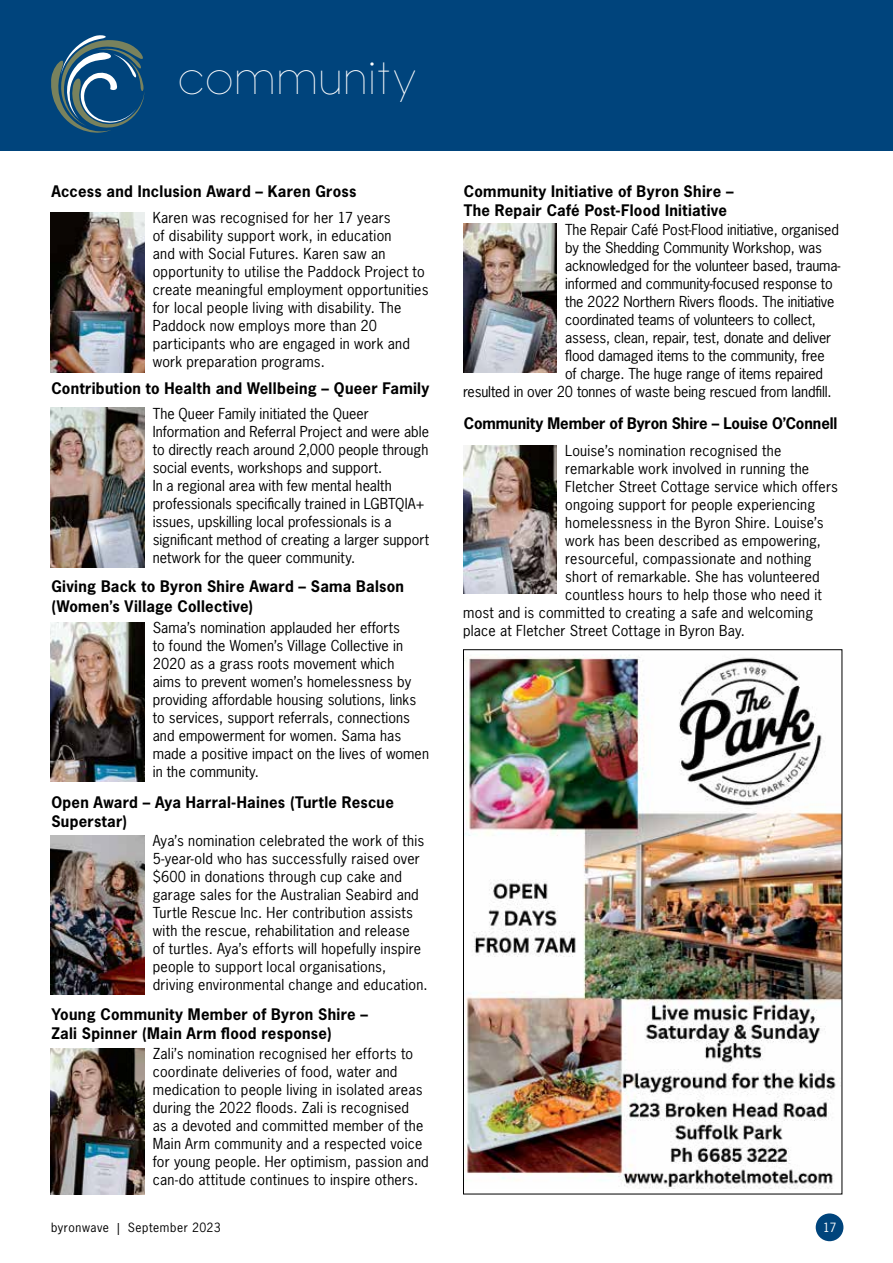
<style>
.page{position:relative;width:893px;height:1263px;background:#fff}
.page>*{position:absolute;margin:0;border:0;box-sizing:border-box;transform-origin:0 0}
.t1{font:31.5px "Bondoluo Peek";letter-spacing:.12em;color:#fff}
.t2{font:700 15px/19.5px "News Gothic Std";letter-spacing:.02em;color:#000}
.t3{font:700 15px "News Gothic Std";letter-spacing:-.005em;color:#000}
.t4{font:14.25px/18px "News Gothic Std";letter-spacing:.01em;color:#000}
.t5{font:14.25px "News Gothic Std";letter-spacing:-.01em;color:#000}
.t6{font:12px "News Gothic Std";letter-spacing:.045em;color:#000}
.t7{font:12px "News Gothic Std";color:#fff}
</style>
<div class="page">
<div style="left:816px;top:1213px;width:27px;height:28px;background:#00447c;border-radius:50%"></div>
<img style="left:51px;top:212px;width:93px;height:160px">
<img style="left:51px;top:622px;width:93px;height:160px">
<img style="left:51px;top:835px;width:93px;height:160px">
<img style="left:463px;top:445px;width:94px;height:149px">
<img style="left:51px;top:408px;width:93px;height:160px">
<img style="left:463px;top:224px;width:94px;height:148px">
<img style="left:51px;top:1048px;width:93px;height:147px">
<img style="left:465px;top:655px;width:375px;height:534px">
<div style="left:0;top:0;width:893px;height:151px;background:#00447c"></div>
<svg style="left:51px;top:35px;width:94px;height:98px"></svg>
<h1 class="t1" style="left:179px;top:60px;width:239px">COMMUNITY</h1>
<p class="t2" style="left:51px;top:181px;width:306px">Access and Inclusion Award – Karen Gross</p>
<p class="t4" style="left:153px;top:209px;width:277px">Karen was recognised for her 17 years<br>of disability support work, in education<br>and with Social Futures. Karen saw an opportunity to utilise the Paddock Project to create meaningful employment opportunities for local people living with disability. The Paddock now employs more than 20 participants who are engaged in work and work preparation programs.</p>
<p class="t2" style="left:51px;top:379px;width:380px">Contribution to Health and Wellbeing – Queer Family</p>
<p class="t4" style="left:153px;top:404px;width:278px">The Queer Family initiated the Queer Information and Referral Project and were able to directly reach around 2,000 people through social events, workshops and support.<br>In a regional area with few mental health professionals specifically trained in LGBTQIA+ issues, upskilling local professionals is a significant method of creating a larger support network for the queer community.</p>
<p class="t2" style="left:51px;top:576px;width:354px">Giving Back to Byron Shire Award – Sama Balson (Women’s Village Collective)</p>
<p class="t4" style="left:153px;top:619px;width:278px">Sama’s nomination applauded her efforts<br>to found the Women’s Village Collective in 2020 as a grass roots movement which<br>aims to prevent women’s homelessness by providing affordable housing solutions, links to services, support referrals, connections and empowerment for women. Sama has made a positive impact on the lives of women in the community.</p>
<p class="t2" style="left:51px;top:792px;width:344px">Open Award – Aya Harral-Haines (Turtle Rescue<br>Superstar)</p>
<p class="t4" style="left:153px;top:832px;width:276px">Aya’s nomination celebrated the work of this 5-year-old who has successfully raised over $600 in donations through cup cake and garage sales for the Australian Seabird and Turtle Rescue Inc. Her contribution assists with the rescue, rehabilitation and release<br>of turtles. Aya’s efforts will hopefully inspire people to support local organisations, driving environmental change and education.</p>
<p class="t2" style="left:51px;top:1004px;width:318px">Young Community Member of Byron Shire –<br>Zali Spinner (Main Arm flood response)</p>
<p class="t4" style="left:153px;top:1045px;width:278px">Zali’s nomination recognised her efforts to coordinate deliveries of food, water and medication to people living in isolated areas during the 2022 floods. Zali is recognised<br>as a devoted and committed member of the Main Arm community and a respected voice for young people. Her optimism, passion and can-do attitude continues to inspire others.</p>
<p class="t2" style="left:464px;top:181px;width:271px">Community Initiative of Byron Shire –<br>The Repair Café Post-Flood Initiative</p>
<p class="t5" style="left:565px;top:220px;width:275px">The Repair Café Post-Flood initiative, organised</p>
<p class="t5" style="left:565px;top:238px;width:258px">by the Shedding Community Workshop, was</p>
<p class="t5" style="left:565px;top:256px;width:277px">acknowledged for the volunteer based, trauma-</p>
<p class="t5" style="left:565px;top:274px;width:269px">informed and community-focused response to</p>
<p class="t5" style="left:565px;top:292px;width:271px">the 2022 Northern Rivers floods. The initiative</p>
<p class="t5" style="left:565px;top:310px;width:252px">coordinated teams of volunteers to collect,</p>
<p class="t5" style="left:565px;top:328px;width:268px">assess, clean, repair, test, donate and deliver</p>
<p class="t5" style="left:565px;top:346px;width:261px">flood damaged items to the community, free</p>
<p class="t5" style="left:565px;top:364px;width:259px">of charge. The huge range of items repaired</p>
<p class="t5" style="left:463px;top:382px;width:370px">resulted in over 20 tonnes of waste being rescued from landfill.</p>
<p class="t3" style="left:464px;top:414px;width:375px">Community Member of Byron Shire – Louise O’Connell</p>
<p class="t4" style="left:565px;top:442px;width:218px">Louise’s nomination recognised the</p>
<p class="t4" style="left:565px;top:460px;width:246px">remarkable work involved in running the</p>
<p class="t4" style="left:565px;top:478px;width:274px">Fletcher Street Cottage service which offers</p>
<p class="t4" style="left:565px;top:496px;width:252px">ongoing support for people experiencing</p>
<p class="t4" style="left:565px;top:514px;width:260px">homelessness in the Byron Shire. Louise’s</p>
<p class="t4" style="left:565px;top:532px;width:257px">work has been described as empowering,</p>
<p class="t4" style="left:565px;top:550px;width:248px">resourceful, compassionate and nothing</p>
<p class="t4" style="left:565px;top:568px;width:256px">short of remarkable. She has volunteered</p>
<p class="t4" style="left:565px;top:586px;width:258px">countless hours to help those who need it</p>
<p class="t4" style="left:463px;top:604px;width:352px">most and is committed to creating a safe and welcoming</p>
<p class="t4" style="left:463px;top:622px;width:283px">place at Fletcher Street Cottage in Byron Bay.</p>
<p class="t6" style="left:51px;top:1220px;width:171px">byronwave | September 2023</p>
<p class="t7" style="left:823px;top:1220px;width:15px">17</p>
</div>
